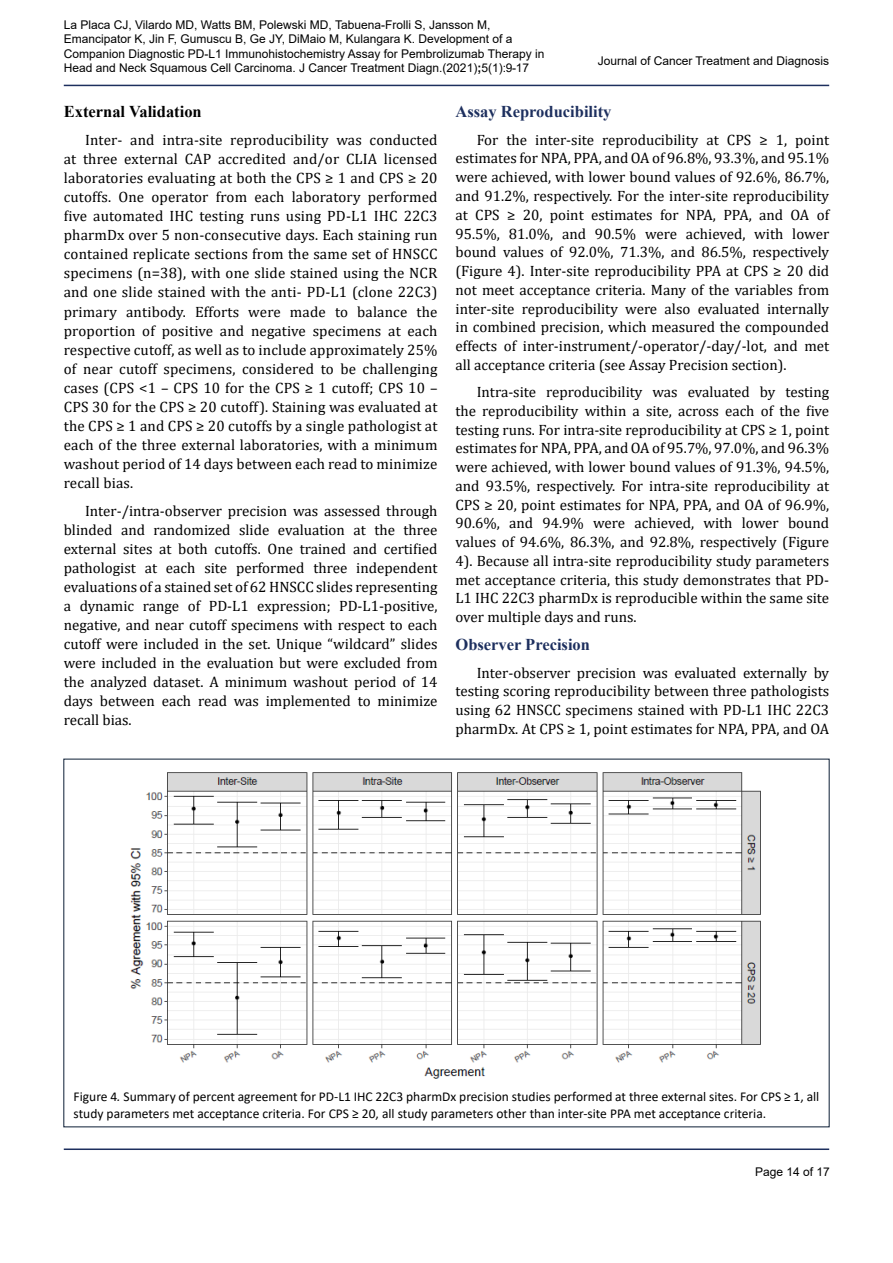
<style>
.page{position:relative;width:893px;height:1263px;background:#fff}
.page>*{position:absolute;margin:0;border:0;box-sizing:border-box;transform-origin:0 0}
.t1{font:700 16.5px "Times New Roman";color:#1d2f5e}
.t2{font:700 16.5px "Times New Roman";color:#000}
.t3{font:15px/19px "Cambria";color:#000;text-align:justify}
.t4{font:13.5px/16.2px "Calibri";color:#000}
.t5{font:12px/14.4px "Arial";color:#000}
.s1{font-weight:700}
.s2{font-style:italic}
</style>
<div class="page">
<hr style="left:64px;top:1148px;width:765px;height:2px;background:#1d2f5e">
<hr style="left:64px;top:85px;width:765px;height:1px;background:#1d2f5e">
<img style="left:130px;top:772px;width:631px;height:307px">
<p class="t5" style="left:64px;top:17px;width:482px">La Placa CJ, Vilardo MD, Watts BM, Polewski MD, Tabuena-Frolli S, Jansson M, Emancipator K, Jin F, Gumuscu B, Ge JY, DiMaio M, Kulangara K. Development of a Companion Diagnostic PD-L1 Immunohistochemistry Assay for Pembrolizumab Therapy in Head and Neck Squamous Cell Carcinoma. J Cancer Treatment Diagn.(2021)<span class="s1">;</span>5(1):9-17</p>
<p class="t5" style="left:598px;top:54px;width:233px">Journal of Cancer Treatment and Diagnosis</p>
<p class="t2" style="left:64px;top:100px;width:139px">External Validation</p>
<p class="t3" style="left:64px;top:130px;width:375px;text-indent:21px">Inter- and intra-site reproducibility was conducted at three external CAP accredited and/or CLIA licensed laboratories evaluating at both the CPS ≥ 1 and CPS ≥ 20 cutoffs. One operator from each laboratory performed five automated IHC testing runs using PD-L1 IHC 22C3 pharmDx over 5 non-consecutive days. Each staining run contained replicate sections from the same set of HNSCC specimens (n=38), with one slide stained using the NCR and one slide stained with the anti- PD-L1 (clone 22C3) primary antibody. Efforts were made to balance the proportion of positive and negative specimens at each respective cutoff, as well as to include approximately 25% of near cutoff specimens, considered to be challenging cases (CPS &lt;1 – CPS 10 for the CPS ≥ 1 cutoff; CPS 10 – CPS 30 for the CPS ≥ 20 cutoff). Staining was evaluated at the CPS ≥ 1 and CPS ≥ 20 cutoffs by a single pathologist at each of the three external laboratories, with a minimum washout period of 14 days between each read to minimize recall bias.</p>
<p class="t3" style="left:64px;top:501px;width:375px;text-indent:21px">Inter-/intra-observer precision was assessed through blinded and randomized slide evaluation at the three external sites at both cutoffs. One trained and certified pathologist at each site performed three independent evaluations of a stained set of 62 HNSCC slides representing a dynamic range of PD-L1 expression; PD-L1-positive, negative, and near cutoff specimens with respect to each cutoff were included in the set. Unique “wildcard” slides were included in the evaluation but were excluded from the analyzed dataset. A minimum washout period of 14 days between each read was implemented to minimize recall bias.</p>
<p class="t1" style="left:455px;top:100px;width:158px">Assay Reproducibility</p>
<p class="t3" style="left:455px;top:130px;width:375px;text-indent:21px">For the inter-site reproducibility at CPS ≥ 1, point estimates for NPA, PPA, and OA of 96.8%, 93.3%, and 95.1% were achieved, with lower bound values of 92.6%, 86.7%, and 91.2%, respectively. For the inter-site reproducibility at CPS ≥ 20, point estimates for NPA, PPA, and OA of 95.5%, 81.0%, and 90.5% were achieved, with lower bound values of 92.0%, 71.3%, and 86.5%, respectively (Figure 4). Inter-site reproducibility PPA at CPS ≥ 20 did not meet acceptance criteria. Many of the variables from inter-site reproducibility were also evaluated internally in combined precision, which measured the compounded effects of inter-instrument/-operator/-day/-lot, and met all acceptance criteria (see Assay Precision section).</p>
<p class="t3" style="left:455px;top:382px;width:375px;text-indent:21px">Intra-site reproducibility was evaluated by testing the reproducibility within a site, across each of the five testing runs. For intra-site reproducibility at CPS ≥ 1, point estimates for NPA, PPA, and OA of 95.7%, 97.0%, and 96.3% were achieved, with lower bound values of 91.3%, 94.5%, and 93.5%, respectively. For intra-site reproducibility at CPS ≥ 20, point estimates for NPA, PPA, and OA of 96.9%, 90.6%, and 94.9% were achieved, with lower bound values of 94.6%, 86.3%, and 92.8%, respectively (Figure 4). Because all intra-site reproducibility study parameters met acceptance criteria, this study demonstrates that PD-L1 IHC 22C3 pharmDx is reproducible within the same site over multiple days and runs.</p>
<p class="t1" style="left:455px;top:633px;width:136px">Observer Precision</p>
<p class="t3" style="left:455px;top:663px;width:375px;text-indent:21px">Inter-observer precision was evaluated externally by testing scoring reproducibility between three pathologists using 62 HNSCC specimens stained with PD-L1 IHC 22C3 pharmDx. At CPS ≥ 1, point estimates for NPA, PPA, and OA</p>
<p class="t4" style="left:74px;top:1088px;width:747px">Figure 4<span class="s2">.</span> Summary of percent agreement for PD-L1 IHC 22C3 pharmDx precision studies performed at three external sites. For CPS ≥ 1, all study parameters met acceptance criteria. For CPS ≥ 20, all study parameters other than inter-site PPA met acceptance criteria.</p>
<p class="t5" style="left:755px;top:1165px;width:76px">Page 14 of 17</p>
</div>
